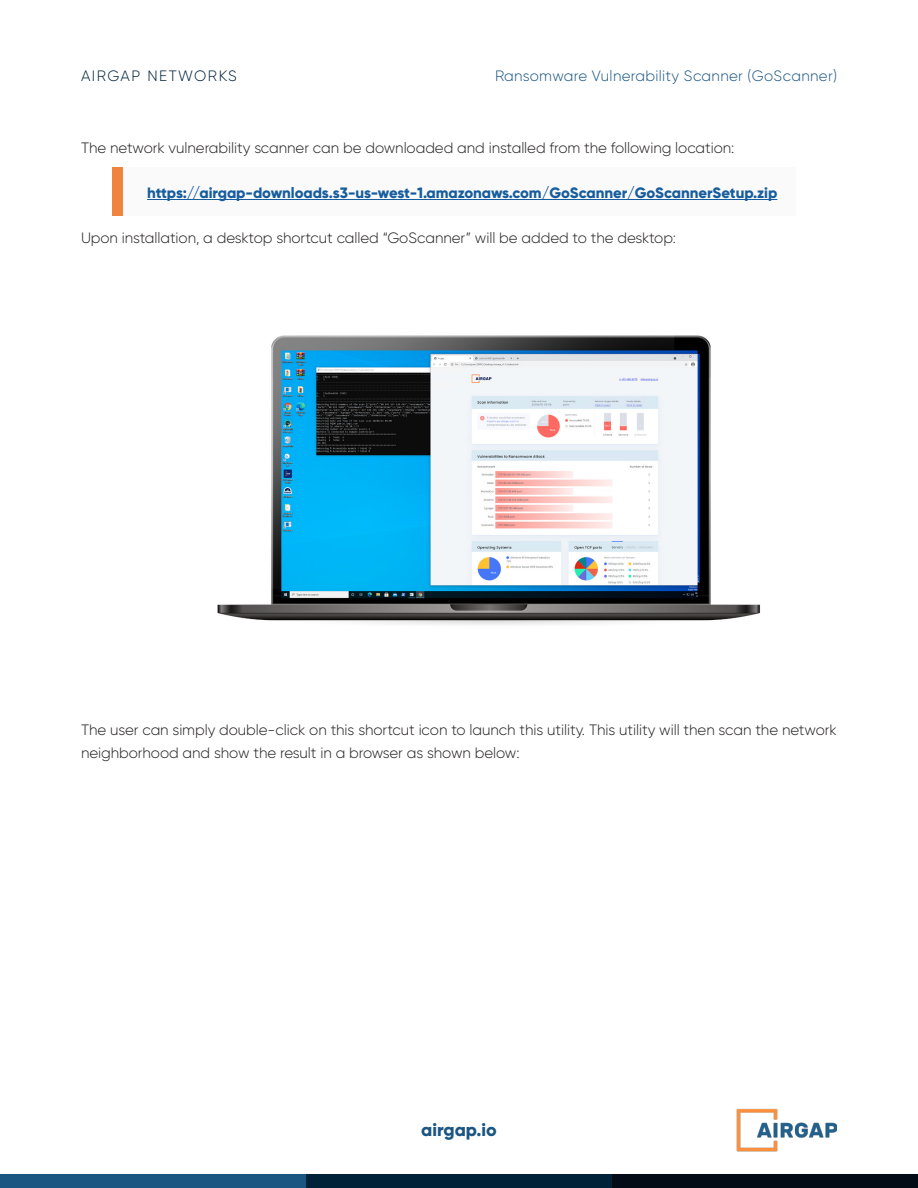
<style>
.page{position:relative;width:918px;height:1188px;background:#fff}
.page>*{position:absolute;margin:0;border:0;box-sizing:border-box;transform-origin:0 0}
.t1{font:800 18px "Gilroy";color:#1b5581}
.Body{font:300 15px/22.5px "Gilroy";letter-spacing:-.005em;color:#231f20}
.Body-2{font:800 15px "Gilroy";letter-spacing:-.005em;color:#175d9e}
.t2{font:300 15px "Gilroy";letter-spacing:.02em;color:#1b5581}
.t3{font:300 15px "Gilroy";letter-spacing:.1em;color:#002238}
</style>
<div class="page">
<svg style="left:112px;top:168px;width:666px;height:48px"></svg>
<img style="left:217px;top:335px;width:543px;height:290px">
<img style="left:736px;top:1108px;width:101px;height:44px">
<div style="left:306px;top:1174px;width:306px;height:14px;background:#002238"></div>
<div style="left:612px;top:1174px;width:306px;height:14px;background:#030c16"></div>
<div style="left:0;top:1174px;width:306px;height:14px;background:#1b5581"></div>
<p class="t3" style="left:81px;top:67px;width:157px">AIRGAP NETWORKS</p>
<p class="t2" style="left:495px;top:67px;width:343px">Ransomware Vulnerability Scanner (GoScanner)</p>
<p class="Body" style="left:81px;top:136px;width:655px">The network vulnerability scanner can be downloaded and installed from the following location:</p>
<p class="Body-2" style="left:147px;top:183px;width:632px">https://airgap-downloads.s3-us-west-1.amazonaws.com/GoScanner/GoScannerSetup.zip</p>
<p class="Body" style="left:81px;top:226px;width:596px">Upon installation, a desktop shortcut called “GoScanner” will be added to the desktop:</p>
<p class="Body" style="left:81px;top:719px;width:757px">The user can simply double-click on this shortcut icon to launch this utility. This utility will then scan the network neighborhood and show the result in a browser as shown below:</p>
<p class="t1" style="left:421px;top:1119px;width:77px">airgap.io</p>
</div>
